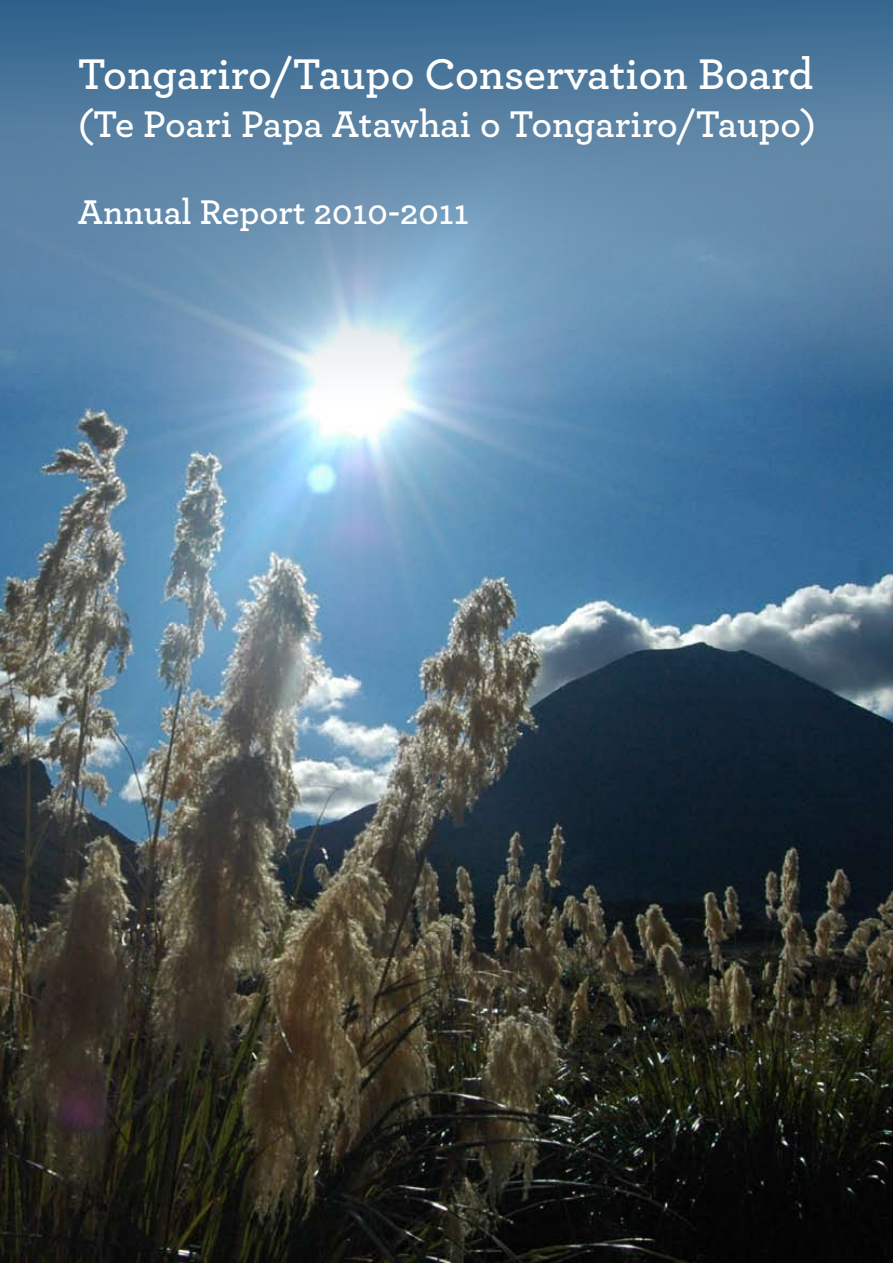
<style>
.page{position:relative;width:893px;height:1263px;background:#fff}
.page>*{position:absolute;margin:0;border:0;box-sizing:border-box;transform-origin:0 0}
.t1{font:600 45px "Archer";color:#fff}
.t2{font:600 39px "Archer";letter-spacing:-.01em;color:#fff}
.t3{font:600 36px "Archer";color:#fff}
</style>
<div class="page">
<svg style="left:0;top:0;width:893px;height:131px;background:#467398"></svg>
<img style="left:0;top:131px;width:893px;height:1132px">
<p class="t1" style="left:78px;top:40px;width:737px">Tongariro/Taupo Conservation Board</p>
<p class="t2" style="left:78px;top:95px;width:740px">(Te Poari Papa Atawhai o Tongariro/Taupo)</p>
<p class="t3" style="left:78px;top:185px;width:393px">Annual Report 2010-2011</p>
</div>
